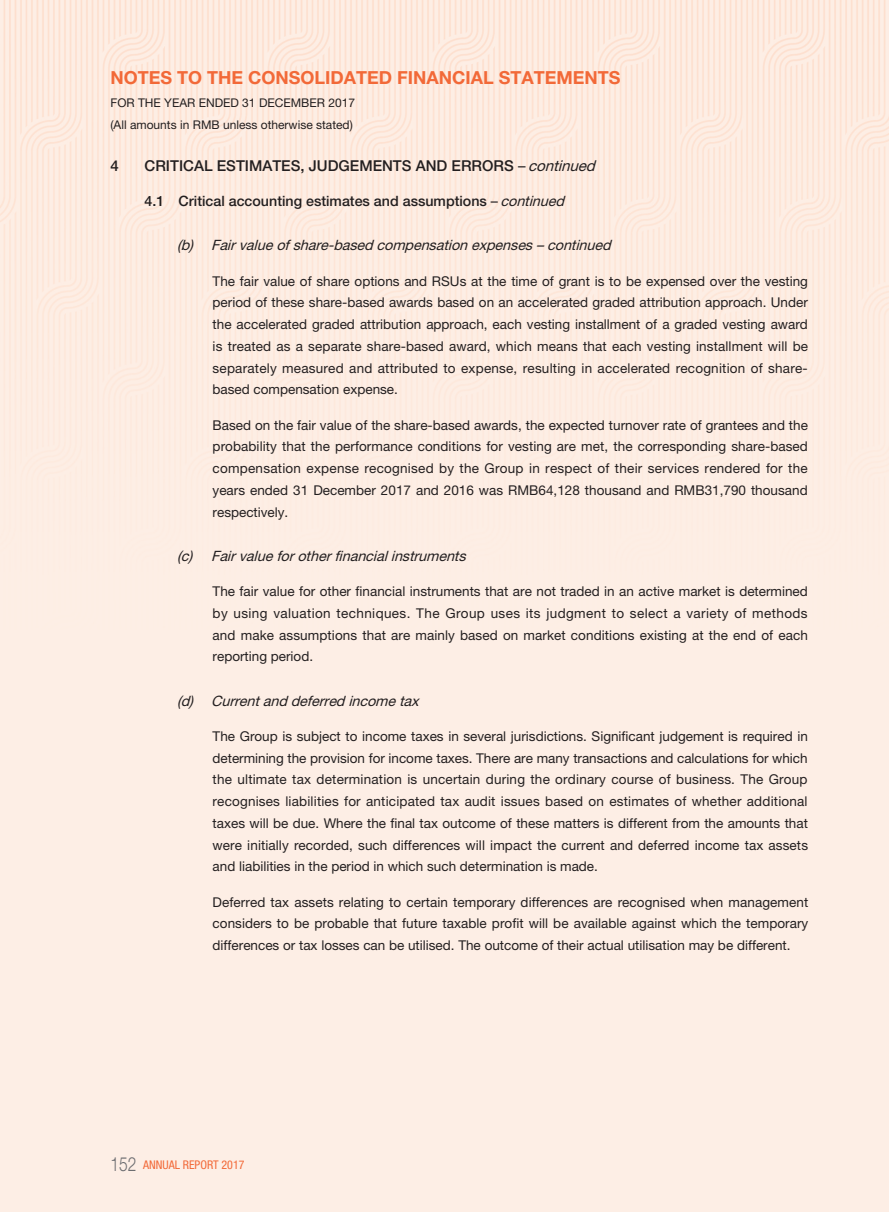
<style>
.page{position:relative;width:893px;height:1212px;background:#fff}
.page>*{position:absolute;margin:0;border:0;box-sizing:border-box;transform-origin:0 0}
.t1{font:700 18px "Helvetica Neue LT Std";color:#f26938}
._3__標題{font:500 15px "Helvetica Neue LT Std";color:#231f20}
._5__副副標題{font:italic 14.25px "Helvetica Neue LT Std";color:#231f20}
._4__副標題{font:500 14.25px "Helvetica Neue LT Std";color:#231f20}
._1__內文{font:13.5px/21.8px "Helvetica Neue LT Std";color:#231f20;text-align:justify}
.t2{font:12px/22.5px "Helvetica Neue LT Std";color:#231f20}
.t3{font:condensed 12px "Helvetica Neue LT Std";color:#f26938}
.s1{font-weight:400}
.s2{font-weight:400;font-style:italic}
.s3{font-weight:300;font-stretch:normal;font-size:19.5px;color:#6c6d70}
</style>
<div class="page">
<img style="left:0;top:0;width:889px;height:1212px">
<h1 class="t1" style="left:111px;top:67px;width:512px">NOTES TO THE CONSOLIDATED FINANCIAL STATEMENTS</h1>
<p class="t2" style="left:111px;top:91px;width:246px">FOR THE YEAR ENDED 31 DECEMBER 2017 (All amounts in RMB unless otherwise stated)</p>
<p class="_3__標題" style="left:111px;top:156px;width:10px">4</p>
<p class="_3__標題" style="left:145px;top:156px;width:456px">CRITICAL ESTIMATES, JUDGEMENTS AND ERRORS <span class="s1">–</span> <span class="s2">continued</span></p>
<p class="_4__副標題" style="left:145px;top:192px;width:425px">4.1 Critical accounting estimates and assumptions <span class="s1">–</span> <span class="s2">continued</span></p>
<p class="_5__副副標題" style="left:177px;top:237px;width:439px">(b) Fair value of share-based compensation expenses – continued</p>
<p class="_1__內文" style="left:213px;top:270px;width:597px">The fair value of share options and RSUs at the time of grant is to be expensed over the vesting period of these share-based awards based on an accelerated graded attribution approach. Under the accelerated graded attribution approach, each vesting installment of a graded vesting award is treated as a separate share-based award, which means that each vesting installment will be separately measured and attributed to expense, resulting in accelerated recognition of share&shy;based compensation expense.</p>
<p class="_1__內文" style="left:213px;top:414px;width:597px">Based on the fair value of the share-based awards, the expected turnover rate of grantees and the probability that the performance conditions for vesting are met, the corresponding share-based compensation expense recognised by the Group in respect of their services rendered for the years ended 31 December 2017 and 2016 was RMB64,128 thousand and RMB31,790 thousand respectively.</p>
<p class="_5__副副標題" style="left:177px;top:547px;width:294px">(c) Fair value for other financial instruments</p>
<p class="_1__內文" style="left:213px;top:580px;width:597px">The fair value for other financial instruments that are not traded in an active market is determined by using valuation techniques. The Group uses its judgment to select a variety of methods and make assumptions that are mainly based on market conditions existing at the end of each reporting period.</p>
<p class="_5__副副標題" style="left:177px;top:692px;width:247px">(d) Current and deferred income tax</p>
<p class="_1__內文" style="left:213px;top:725px;width:597px">The Group is subject to income taxes in several jurisdictions. Significant judgement is required in determining the provision for income taxes. There are many transactions and calculations for which the ultimate tax determination is uncertain during the ordinary course of business. The Group recognises liabilities for anticipated tax audit issues based on estimates of whether additional taxes will be due. Where the final tax outcome of these matters is different from the amounts that were initially recorded, such differences will impact the current and deferred income tax assets and liabilities in the period in which such determination is made.</p>
<p class="_1__內文" style="left:213px;top:891px;width:597px">Deferred tax assets relating to certain temporary differences are recognised when management considers to be probable that future taxable profit will be available against which the temporary differences or tax losses can be utilised. The outcome of their actual utilisation may be different.</p>
<p class="t3" style="left:111px;top:1157px;width:136px"><span class="s3">152</span> ANNUAL REPORT 2017</p>
</div>
